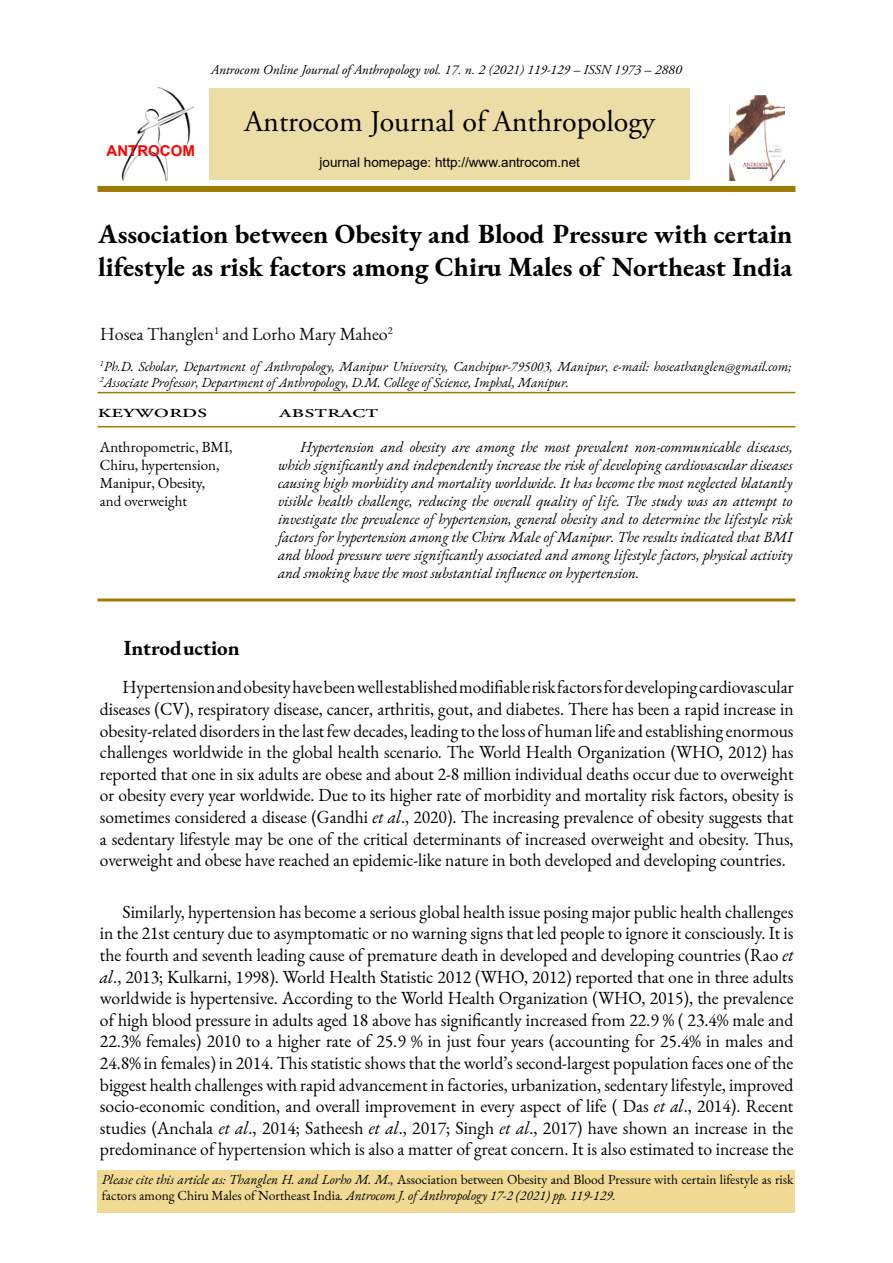
<style>
.page{position:relative;width:893px;height:1263px;background:#fff}
.page>*{position:absolute;margin:0;border:0;box-sizing:border-box;transform-origin:0 0}
.t1{font:30px "Adobe Garamond Pro";color:#000}
.t2{font:700 27px/32.4px "EB Garamond";color:#000}
.t3{font:700 21px "EB Garamond";color:#000}
.t4{font:18.75px "Adobe Garamond Pro";color:#000;scale:1.44 1}
.t5{font:18px/21.6px "EB Garamond";color:#000;text-align:justify}
.t6{font:18px "EB Garamond";color:#0e101a}
.t7{font:18px "Adobe Garamond Pro";color:#000;scale:1.5 1}
.t8{font:italic 15px/18px "EB Garamond";color:#000;text-align:justify}
.t9{font:15px/18px "EB Garamond";color:#000}
.t10{font:700 15px "Arial";color:#f00}
.t11{font:13.5px/16.2px "EB Garamond";color:#000}
.t12{font:italic 13.5px/16.2px "EB Garamond";color:#000}
.t13{font:italic 13.5px "Adobe Garamond Pro";color:#000}
.t14{font:13.5px "Arial";color:#000}
.s1{font-family:"EB Garamond"}
.s2{font-style:italic}
</style>
<div class="page">
<div style="left:209px;top:89px;width:481px;height:91px;background:#ecdca5"></div>
<div style="left:98px;top:186px;width:697px;height:6px;background:#9f7a00"></div>
<hr style="left:98px;top:392px;width:697px;height:1px;background:#9f7a00">
<hr style="left:98px;top:426px;width:697px;height:1px;background:#9f7a00">
<img style="left:729px;top:95px;width:55px;height:85px">
<div style="left:98px;top:1170px;width:697px;height:43px;background:#f1db94"></div>
<hr style="left:98px;top:598px;width:697px;height:3px;background:#9f7a00">
<img style="left:121px;top:87px;width:72px;height:94px">
<p class="t10" style="left:107px;top:141px;width:90px">ANTROCOM</p>
<p class="t13" style="left:211px;top:61px;width:472px">Antrocom Online Journal of Anthropology vol. 17. n. 2 (2021) <span class="s1">119-129</span> – ISSN 1973 – 2880</p>
<h1 class="t1" style="left:245px;top:103px;width:412px">Antrocom Journal of Anthropology</h1>
<p class="t14" style="left:320px;top:153px;width:262px">journal homepage: http://www.antrocom.net</p>
<h2 class="t2" style="left:98px;top:218px;width:696px">Association between Obesity and Blood Pressure with certain lifestyle as risk factors among Chiru Males of Northeast India</h2>
<p class="t6" style="left:100px;top:322px;width:294px">Hosea Thanglen<sup>1</sup> and Lorho Mary Maheo<sup>2</sup></p>
<p class="t12" style="left:100px;top:358px;width:693px"><sup>1</sup>Ph.D. Scholar, Department of Anthropology, Manipur University, Canchipur-795003, Manipur, e-mail: hoseathanglen@gmail.com;<br><sup>2</sup>Associate Professor, Department of Anthropology, D.M. College of Science, Imphal, Manipur.</p>
<p class="t4" style="left:98px;top:399px;width:78px">keywords</p>
<p class="t7" style="left:279px;top:400px;width:68px">abstract</p>
<p class="t9" style="left:100px;top:438px;width:134px">Anthropometric, BMI,<br>Chiru, hypertension,<br>Manipur, Obesity,<br>and overweight</p>
<p class="t8" style="left:278px;top:438px;width:516px;text-indent:22px">Hypertension and obesity are among the most prevalent non-communicable diseases, which significantly and independently increase the risk of developing cardiovascular diseases causing high morbidity and mortality worldwide. It has become the most neglected blatantly visible health challenge, reducing the overall quality of life. The study was an attempt to investigate the prevalence of hypertension, general obesity and to determine the lifestyle risk factors for hypertension among the Chiru Male of Manipur. The results indicated that BMI and blood pressure were significantly associated and among lifestyle factors, physical activity and smoking have the most substantial influence on hypertension.</p>
<p class="t3" style="left:124px;top:634px;width:117px">Introduction</p>
<p class="t5" style="left:100px;top:676px;width:695px;text-indent:23px">Hypertension and obesity have been well established modifiable risk factors for developing cardiovascular diseases (CV), respiratory disease, cancer, arthritis, gout, and diabetes. There has been a rapid increase in obesity-related disorders in the last few decades, leading to the loss of human life and establishing enormous challenges worldwide in the global health scenario. The World Health Organization (WHO, 2012) has reported that one in six adults are obese and about 2-8 million individual deaths occur due to overweight or obesity every year worldwide. Due to its higher rate of morbidity and mortality risk factors, obesity is sometimes considered a disease (Gandhi <span class="s2">et al</span>., 2020). The increasing prevalence of obesity suggests that a sedentary lifestyle may be one of the critical determinants of increased overweight and obesity. Thus, overweight and obese have reached an epidemic-like nature in both developed and developing countries.</p>
<p class="t5" style="left:100px;top:901px;width:695px;text-indent:23px">Similarly, hypertension has become a serious global health issue posing major public health challenges in the 21st century due to asymptomatic or no warning signs that led people to ignore it consciously. It is the fourth and seventh leading cause of premature death in developed and developing countries (Rao <span class="s2">et al</span>., 2013; Kulkarni, 1998). World Health Statistic 2012 (WHO, 2012) reported that one in three adults worldwide is hypertensive. According to the World Health Organization (WHO, 2015), the prevalence of high blood pressure in adults aged 18 above has significantly increased from 22.9 % ( 23.4% male and 22.3% females) 2010 to a higher rate of 25.9 % in just four years (accounting for 25.4% in males and 24.8% in females) in 2014. This statistic shows that the world’s second-largest population faces one of the biggest health challenges with rapid advancement in factories, urbanization, sedentary lifestyle, improved socio-economic condition, and overall improvement in every aspect of life ( Das <span class="s2">et al</span>., 2014). Recent studies (Anchala <span class="s2">et al</span>., 2014; Satheesh <span class="s2">et al</span>., 2017; Singh <span class="s2">et al</span>., 2017) have shown an increase in the predominance of hypertension which is also a matter of great concern. It is also estimated to increase the</p>
<p class="t11" style="left:102px;top:1171px;width:693px"><span class="s2">Please cite this article as: Thanglen H. and Lorho M. M.,</span> Association between Obesity and Blood Pressure with certain lifestyle as risk factors among Chiru Males of Northeast India<span class="s2">. Antrocom J. of Anthropology 17-2 (2021) pp. 119-129.</span></p>
</div>
